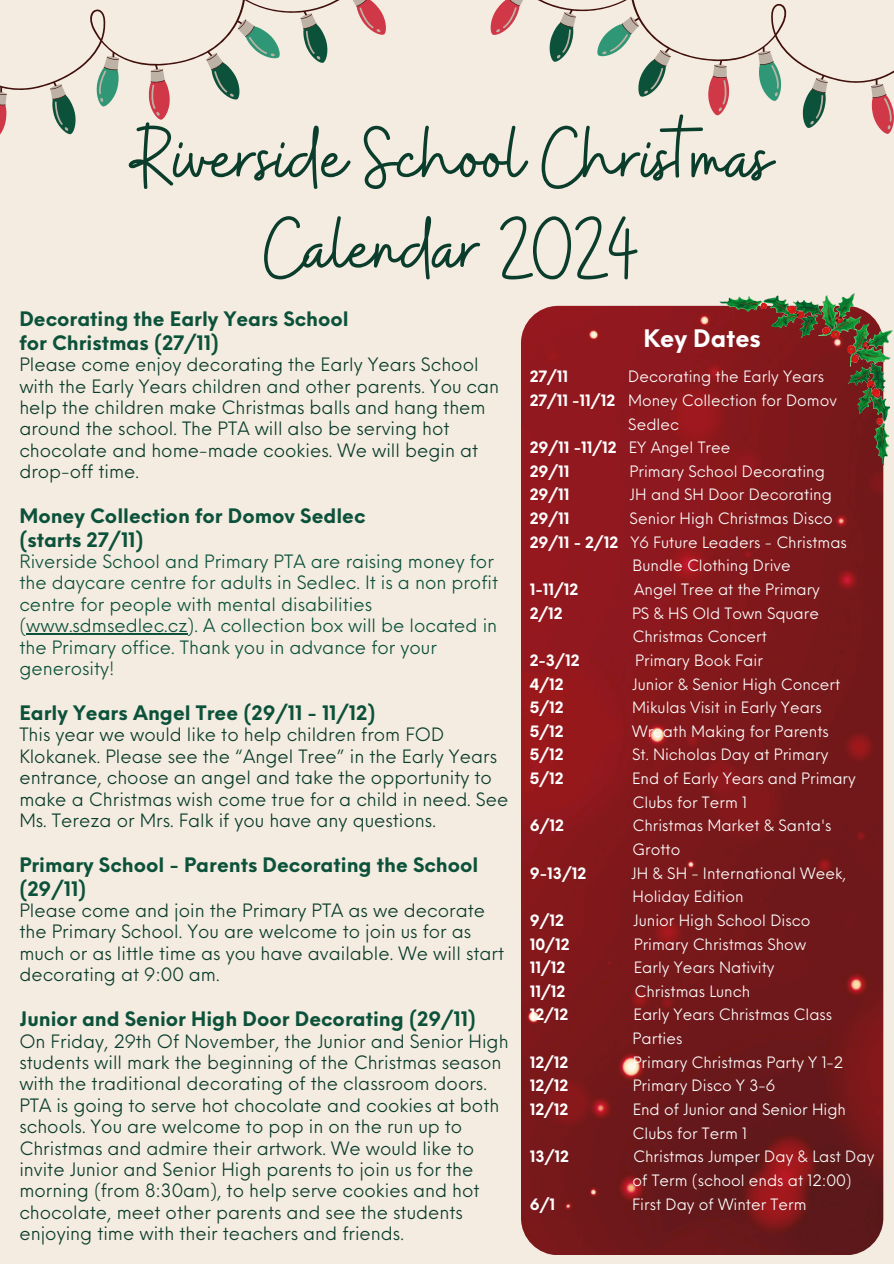
<style>
.page{position:relative;width:894px;height:1264px;background:#fff}
.page>*{position:absolute;margin:0;border:0;box-sizing:border-box;transform-origin:0 0}
.t1{font:88.05px/90.4px "Buffalo";color:#0a3d2c;text-align:center}
.t2{font:700 23.55px "Neue Einstellung";color:#fff}
.t3{font:700 19.5px/23.7px "Neue Einstellung";color:#0c523b}
.t4{font:18px/21.3px "Neue Einstellung";color:#0a3d2c}
.t5{font:18px/21.3px "Neue Einstellung";color:#0c523b}
.t6{font:15.3px "Neue Einstellung";color:#fff}
.t7{font:700 15.3px "Neue Einstellung";color:#fff}
.s1{font-weight:700}
.s2{font-weight:400}
</style>
<div class="page">
<div style="left:0;top:0;width:893px;height:1263px;background:#f5ece1"></div>
<svg style="left:0;top:0;width:386px;height:135px"></svg>
<svg style="left:490px;top:0;width:403px;height:127px"></svg>
<img style="left:521px;top:306px;width:362px;height:948px;border-radius:37px">
<hr style="left:26px;top:633px;width:161px;height:1px;background:#0c523b">
<img style="left:709px;top:293px;width:184px;height:176px">
<p class="t1" style="left:132px;top:117px;width:641px">Riverside School Christmas<br>Calendar 2024</p>
<p class="t3" style="left:19px;top:305px;width:331px">Decorating the Early Years School for Christmas (27/11)</p>
<p class="t4" style="left:19px;top:352px;width:481px">Please come enjoy decorating the Early Years School with the Early Years children and other parents. You can help the children make Christmas balls and hang them around the school. The PTA will also be serving hot chocolate and home-made cookies. We will begin at drop-off time.</p>
<h1 class="t3" style="left:19px;top:502px;width:347px">Money Collection for Domov Sedlec (starts 27/11)</h1>
<h1 class="t5" style="left:19px;top:549px;width:480px">Riverside School and Primary PTA are raising money for the daycare centre for adults in Sedlec. It is a non profit centre for people with mental disabilities (www.sdmsedlec.cz). A collection box will be located in the Primary office. Thank you in advance for your generosity!</h1>
<p class="t3" style="left:19px;top:699px;width:357px">Early Years Angel Tree (29/11 - 11/12)</p>
<p class="t4" style="left:19px;top:722px;width:490px">This year we would like to help children from FOD Klokanek. Please see the “Angel Tree” in the Early Years entrance, choose an angel and take the opportunity to make a Christmas wish come true for a child in need. See Ms. Tereza or Mrs. Falk if you have any questions.</p>
<h3 class="t3" style="left:19px;top:851px;width:460px">Primary School - Parents Decorating the School (29/11)</h3>
<h3 class="t4" style="left:19px;top:898px;width:486px">Please come and join the Primary PTA as we decorate the Primary School. You are welcome to join us for as much or as little time as you have available. We will start decorating at 9:00 am.</h3>
<h3 class="t3" style="left:19px;top:1005px;width:458px">Junior and Senior High Door Decorating (29/11)</h3>
<h3 class="t4" style="left:19px;top:1028px;width:490px">On Friday, 29th Of November, the Junior and Senior High students will mark the beginning of the Christmas season with the traditional decorating of the classroom doors.<br>PTA is going to serve hot chocolate and cookies at both schools. You are welcome to pop in on the run up to Christmas and admire their artwork. We would like to invite Junior and Senior High parents to join us for the morning (from 8:30am), to help serve cookies and hot chocolate, meet other parents and see the students enjoying time with their teachers and friends.</h3>
<h3 class="t2" style="left:643px;top:317px;width:119px">Key Dates</h3>
<h3 class="t7" style="left:529px;top:363px;width:40px">27/11</h3>
<h3 class="t6" style="left:628px;top:363px;width:197px">Decorating the Early Years</h3>
<p class="t6" style="left:529px;top:386px;width:308px"><span class="s1">27/11 -11/12</span> Money Collection for Domov</p>
<h2 class="t6" style="left:628px;top:410px;width:52px">Sedlec</h2>
<p class="t7" style="left:529px;top:433px;width:202px">29/11 -11/12 <span class="s2">EY Angel Tree</span></p>
<p class="t7" style="left:529px;top:457px;width:41px">29/11</p>
<p class="t6" style="left:629px;top:457px;width:197px">Primary School Decorating</p>
<p class="t7" style="left:529px;top:481px;width:41px">29/11</p>
<p class="t6" style="left:629px;top:481px;width:204px">JH and SH Door Decorating</p>
<p class="t7" style="left:529px;top:504px;width:41px">29/11</p>
<p class="t6" style="left:629px;top:505px;width:204px">Senior High Christmas Disco</p>
<p class="t6" style="left:529px;top:528px;width:318px"><span class="s1">29/11 - 2/12</span> Y6 Future Leaders - Christmas</p>
<p class="t6" style="left:632px;top:552px;width:160px">Bundle Clothing Drive</p>
<p class="t7" style="left:529px;top:575px;width:50px">1-11/12</p>
<p class="t6" style="left:634px;top:575px;width:187px">Angel Tree at the Primary</p>
<p class="t7" style="left:529px;top:599px;width:35px">2/12</p>
<p class="t6" style="left:631px;top:599px;width:188px">PS &amp; HS Old Town Square</p>
<p class="t6" style="left:632px;top:623px;width:136px">Christmas Concert</p>
<p class="t7" style="left:529px;top:646px;width:51px">2-3/12</p>
<p class="t6" style="left:635px;top:646px;width:129px">Primary Book Fair</p>
<p class="t7" style="left:529px;top:670px;width:35px">4/12</p>
<p class="t6" style="left:632px;top:670px;width:209px">Junior &amp; Senior High Concert</p>
<p class="t7" style="left:529px;top:693px;width:35px">5/12</p>
<p class="t6" style="left:632px;top:694px;width:191px">Mikulas Visit in Early Years</p>
<p class="t7" style="left:529px;top:717px;width:35px">5/12</p>
<p class="t6" style="left:632px;top:717px;width:198px">Wreath Making for Parents</p>
<p class="t7" style="left:529px;top:741px;width:35px">5/12</p>
<p class="t6" style="left:632px;top:741px;width:198px">St. Nicholas Day at Primary</p>
<p class="t7" style="left:529px;top:764px;width:35px">5/12</p>
<p class="t6" style="left:632px;top:764px;width:225px">End of Early Years and Primary</p>
<p class="t6" style="left:632px;top:788px;width:116px">Clubs for Term 1</p>
<p class="t7" style="left:529px;top:811px;width:36px">6/12</p>
<p class="t6" style="left:632px;top:812px;width:200px">Christmas Market &amp; Santa's</p>
<p class="t6" style="left:632px;top:835px;width:49px">Grotto</p>
<p class="t7" style="left:529px;top:859px;width:58px">9-13/12</p>
<p class="t6" style="left:631px;top:859px;width:217px">JH &amp; SH - International Week,</p>
<p class="t6" style="left:632px;top:883px;width:112px">Holiday Edition</p>
<p class="t7" style="left:529px;top:906px;width:36px">9/12</p>
<p class="t6" style="left:633px;top:906px;width:179px">Junior High School Disco</p>
<p class="t7" style="left:529px;top:930px;width:41px">10/12</p>
<p class="t6" style="left:633px;top:930px;width:174px">Primary Christmas Show</p>
<p class="t7" style="left:529px;top:953px;width:37px">11/12</p>
<p class="t6" style="left:633px;top:953px;width:142px">Early Years Nativity</p>
<p class="t7" style="left:529px;top:977px;width:37px">11/12</p>
<p class="t6" style="left:634px;top:977px;width:117px">Christmas Lunch</p>
<p class="t7" style="left:529px;top:1000px;width:40px">12/12</p>
<p class="t6" style="left:633px;top:1001px;width:200px">Early Years Christmas Class</p>
<p class="t6" style="left:632px;top:1024px;width:51px">Parties</p>
<p class="t7" style="left:529px;top:1048px;width:40px">12/12</p>
<p class="t6" style="left:632px;top:1048px;width:212px">Primary Christmas Party Y 1-2</p>
<p class="t7" style="left:529px;top:1071px;width:40px">12/12</p>
<p class="t6" style="left:632px;top:1072px;width:144px">Primary Disco Y 3-6</p>
<p class="t7" style="left:529px;top:1095px;width:40px">12/12</p>
<p class="t6" style="left:632px;top:1095px;width:215px">End of Junior and Senior High</p>
<p class="t6" style="left:632px;top:1119px;width:116px">Clubs for Term 1</p>
<p class="t7" style="left:529px;top:1142px;width:41px">13/12</p>
<p class="t6" style="left:633px;top:1142px;width:242px">Christmas Jumper Day &amp; Last Day</p>
<p class="t6" style="left:632px;top:1166px;width:220px">of Term (school ends at 12:00)</p>
<p class="t7" style="left:529px;top:1189px;width:27px">6/1</p>
<p class="t6" style="left:632px;top:1190px;width:176px">First Day of Winter Term</p>
</div>
